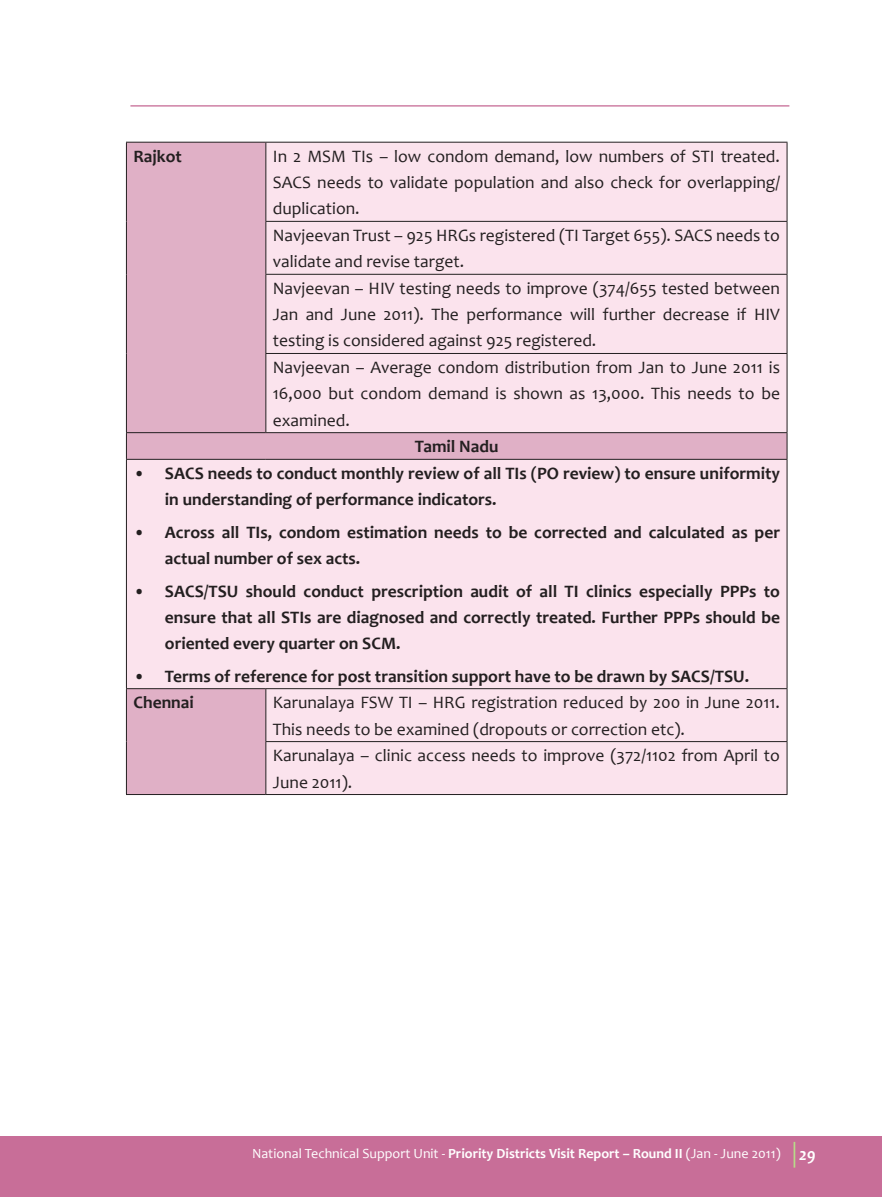
<style>
.page{position:relative;width:882px;height:1197px;background:#fff}
.page>*{position:absolute;margin:0;border:0;box-sizing:border-box;transform-origin:0 0}
.Running_Text{font:17.5px/26.2px "Candara";color:#231f20;text-align:justify}
.Running_numbering_te{font:700 17.5px/26.2px "Candara";color:#231f20}
.Running_Text-2{font:700 17.5px "Candara";color:#231f20}
.t1{font:14px "Candara";color:#fff}
.s1{font-weight:700}
.s2{font-weight:700;font-style:italic;font-size:17.5px}
</style>
<div class="page">
<div style="left:0;top:1136px;width:882px;height:61px;background:#c86e98"></div>
<svg style="left:794px;top:1142px;width:1px;height:26px"></svg>
<hr style="left:130px;top:105px;width:659px;height:2px;background:#c86e98">
<div style="left:127px;top:143px;width:138px;height:651px;background:#e0b0c6"></div>
<div style="left:266px;top:143px;width:521px;height:651px;background:#fbe3ed"></div>
<svg style="left:127px;top:221px;width:660px;height:467px;background:#f6dae6"></svg>
<hr style="left:126px;top:142px;width:140px;height:1px;background:#231f20">
<hr style="left:126px;top:143px;width:1px;height:78px;background:#231f20">
<hr style="left:266px;top:142px;width:521px;height:1px;background:#231f20">
<hr style="left:265px;top:143px;width:1px;height:78px;background:#231f20">
<hr style="left:787px;top:143px;width:1px;height:78px;background:#231f20">
<hr style="left:126px;top:221px;width:1px;height:53px;background:#231f20">
<hr style="left:265px;top:221px;width:522px;height:1px;background:#231f20">
<hr style="left:265px;top:222px;width:1px;height:52px;background:#231f20">
<hr style="left:787px;top:222px;width:1px;height:52px;background:#231f20">
<hr style="left:126px;top:274px;width:1px;height:79px;background:#231f20">
<hr style="left:265px;top:274px;width:522px;height:1px;background:#231f20">
<hr style="left:265px;top:275px;width:1px;height:78px;background:#231f20">
<hr style="left:787px;top:275px;width:1px;height:78px;background:#231f20">
<hr style="left:126px;top:353px;width:1px;height:79px;background:#231f20">
<hr style="left:265px;top:353px;width:522px;height:1px;background:#231f20">
<hr style="left:265px;top:354px;width:1px;height:78px;background:#231f20">
<hr style="left:787px;top:354px;width:1px;height:78px;background:#231f20">
<hr style="left:126px;top:432px;width:140px;height:1px;background:#231f20">
<svg style="left:126px;top:433px;width:1px;height:26px"></svg>
<hr style="left:266px;top:432px;width:521px;height:1px;background:#231f20">
<svg style="left:787px;top:433px;width:1px;height:26px"></svg>
<hr style="left:126px;top:459px;width:140px;height:1px;background:#231f20">
<hr style="left:126px;top:460px;width:1px;height:228px;background:#231f20">
<hr style="left:266px;top:459px;width:521px;height:1px;background:#231f20">
<hr style="left:787px;top:460px;width:1px;height:228px;background:#231f20">
<hr style="left:126px;top:688px;width:140px;height:1px;background:#231f20">
<hr style="left:126px;top:689px;width:1px;height:53px;background:#231f20">
<hr style="left:266px;top:688px;width:521px;height:1px;background:#231f20">
<hr style="left:265px;top:689px;width:1px;height:52px;background:#231f20">
<hr style="left:787px;top:689px;width:1px;height:52px;background:#231f20">
<hr style="left:126px;top:742px;width:1px;height:52px;background:#231f20">
<hr style="left:265px;top:741px;width:522px;height:1px;background:#231f20">
<hr style="left:265px;top:742px;width:1px;height:52px;background:#231f20">
<hr style="left:787px;top:742px;width:1px;height:52px;background:#231f20">
<hr style="left:126px;top:794px;width:140px;height:1px;background:#231f20">
<hr style="left:266px;top:794px;width:521px;height:1px;background:#231f20">
<p class="Running_Text-2" style="left:133px;top:146px;width:50px">Rajkot</p>
<p class="Running_Text" style="left:273px;top:143px;width:509px">In 2 MSM TIs – low condom demand, low numbers of STI treated.<br>SACS needs to validate population and also check for overlapping/ duplication.</p>
<p class="Running_Text" style="left:273px;top:222px;width:509px">Navjeevan Trust – 925 HRGs registered (TI Target 655). SACS needs to validate and revise target.</p>
<p class="Running_Text" style="left:273px;top:275px;width:509px">Navjeevan – HIV testing needs to improve (374/655 tested between Jan and June 2011). The performance will further decrease if HIV testing is considered against 925 registered.</p>
<p class="Running_Text" style="left:273px;top:354px;width:509px">Navjeevan – Average condom distribution from Jan to June 2011 is 16,000 but condom demand is shown as 13,000. This needs to be examined.</p>
<p class="Running_Text-2" style="left:415px;top:436px;width:85px">Tamil Nadu</p>
<p class="Running_numbering_te" style="left:165px;top:460px;width:617px;text-indent:-32px">• SACS needs to conduct monthly review of all TIs (PO review) to ensure uniformity in understanding of performance indicators.</p>
<p class="Running_numbering_te" style="left:165px;top:519px;width:617px;text-indent:-32px">• Across all TIs, condom estimation needs to be corrected and calculated as per actual number of sex acts.</p>
<p class="Running_numbering_te" style="left:165px;top:578px;width:617px;text-align:justify;text-indent:-32px">• SACS/TSU should conduct prescription audit of all TI clinics especially PPPs to ensure that all STIs are diagnosed and correctly treated. Further PPPs should be oriented every quarter on SCM.</p>
<p class="Running_numbering_te" style="left:133px;top:663px;width:617px">• Terms of reference for post transition support have to be drawn by SACS/TSU.</p>
<p class="Running_Text-2" style="left:133px;top:692px;width:62px">Chennai</p>
<p class="Running_Text" style="left:273px;top:690px;width:509px">Karunalaya FSW TI – HRG registration reduced by 200 in June 2011.<br>This needs to be examined (dropouts or correction etc).</p>
<p class="Running_Text" style="left:273px;top:743px;width:509px">Karunalaya – clinic access needs to improve (372/1102 from April to<br>June 2011).</p>
<p class="t1" style="left:252px;top:1145px;width:566px">National Technical Support Unit - <span class="s1">Priority Districts Visit Report – Round II</span> (Jan - June 2011) <span class="s2">29</span></p>
</div>
